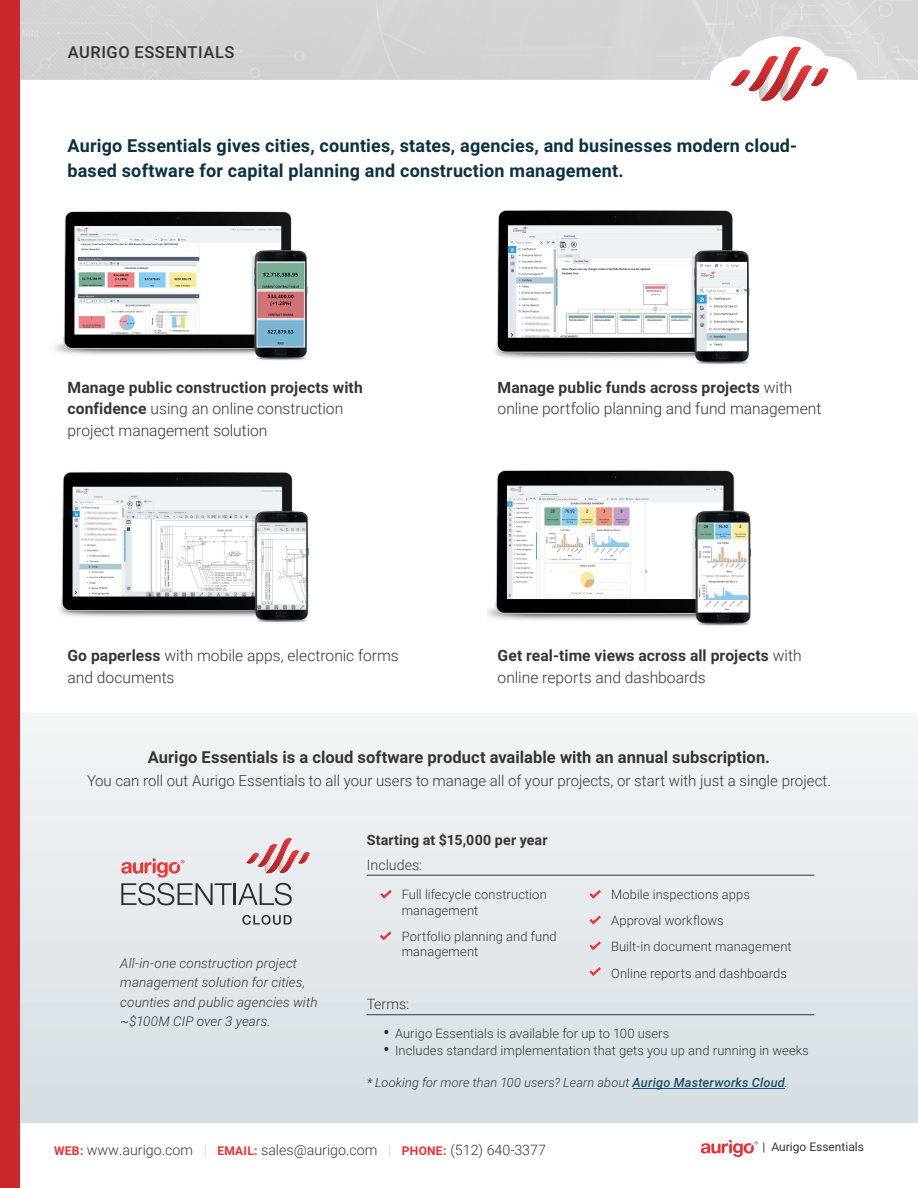
<style>
.page{position:relative;width:918px;height:1188px;background:#fff}
.page>*{position:absolute;margin:0;border:0;box-sizing:border-box;transform-origin:0 0}
.Product_Header{font:700 18px/24.8px "Roboto";letter-spacing:.01em;color:#0a3244}
.bullets{font:700 16.5px "Roboto";letter-spacing:.005em;color:#363536}
.Small_Top_Header{font:500 16.5px "Roboto";letter-spacing:.035em;color:#363536}
.bullets-2{font:300 15.6px/21.3px "Roboto";color:#363536}
.bullets-3{font:700 15.6px/20.5px "Roboto";letter-spacing:.01em;color:#363536}
.bullets-4{font:300 15px "Roboto";color:#363536}
.t1{font:300 14.25px "Roboto";color:#373837}
.bullets-5{font:700 14.25px "Roboto";letter-spacing:.01em;color:#363536}
.bullets-6{font:300 14.25px "Roboto";letter-spacing:.005em;color:#363536}
.bullets-7{font:italic 300 13.5px/19.5px "Roboto";letter-spacing:.01em;color:#363536}
.bullets-8{font:300 12.9px/15.5px "Roboto";letter-spacing:.005em;color:#363536}
.bullets-9{font:italic 300 12.75px "Roboto";letter-spacing:.01em;color:#363536}
.t2{font:12px "Roboto";color:#363536}
.s1{font-weight:300}
.s2{font-weight:700}
.s3{font-weight:700;font-size:16.5px;color:#0a3244}
.s4{font-weight:500;color:#185168}
.s5{font-weight:700;font-size:12px;color:#ee2e35}
.s6{color:#d1d2d4}
</style>
<div class="page">
<div style="left:0;top:714px;width:918px;height:409px;background:linear-gradient(to bottom,#f2f5f6,#d6dee3)"></div>
<svg style="left:701px;top:1140px;width:57px;height:17px"></svg>
<svg style="left:246px;top:838px;width:64px;height:36px;background:#e0b6b8"></svg>
<svg style="left:121px;top:858px;width:111px;height:47px;background:#cfc5c7"></svg>
<hr style="left:234px;top:883px;width:2px;height:22px;background:#2b2e2e">
<svg style="left:238px;top:883px;width:54px;height:22px"></svg>
<svg style="left:242px;top:915px;width:50px;height:10px"></svg>
<hr style="left:367px;top:875px;width:447px;height:1px;background:#363536">
<svg style="left:380px;top:890px;width:12px;height:9px"></svg>
<svg style="left:380px;top:931px;width:11px;height:9px"></svg>
<svg style="left:589px;top:890px;width:12px;height:9px"></svg>
<svg style="left:589px;top:916px;width:12px;height:8px"></svg>
<svg style="left:589px;top:941px;width:12px;height:9px"></svg>
<svg style="left:589px;top:967px;width:12px;height:9px"></svg>
<hr style="left:367px;top:1014px;width:447px;height:1px;background:#363536">
<hr style="left:633px;top:1088px;width:152px;height:1px;background:#185168">
<div style="left:0;top:0;width:918px;height:80px;background:#d2d4d6"></div>
<div style="left:0;top:0;width:20px;height:1188px;background:#c9272c"></div>
<div style="left:734px;top:36px;width:99px;height:81px;background:#fff;border-radius:50%"></div>
<div style="left:796px;top:56px;width:61px;height:45px;background:#fff;border-radius:50%"></div>
<div style="left:710px;top:56px;width:61px;height:45px;background:#fff;border-radius:50%"></div>
<svg style="left:731px;top:47px;width:98px;height:54px"></svg>
<img style="left:54px;top:211px;width:254px;height:149px">
<img style="left:59px;top:472px;width:250px;height:151px">
<img style="left:488px;top:470px;width:263px;height:156px">
<img style="left:494px;top:210px;width:256px;height:155px">
<p class="Small_Top_Header" style="left:68px;top:41px;width:168px">AURIGO ESSENTIALS</p>
<p class="Product_Header" style="left:68px;top:133px;width:731px">Aurigo Essentials gives cities, counties, states, agencies, and businesses modern cloud&shy;based software for capital planning and construction management.</p>
<p class="bullets-3" style="left:68px;top:377px;width:297px">Manage public construction projects with confidence <span class="s1">using an online construction</span></p>
<p class="bullets-2" style="left:68px;top:419px;width:201px">project management solution</p>
<p class="bullets-2" style="left:498px;top:376px;width:325px"><span class="s2">Manage public funds across projects</span> with online portfolio planning and fund management</p>
<p class="bullets-2" style="left:67px;top:645px;width:333px"><span class="s2">Go paperless</span> with mobile apps, electronic forms and documents</p>
<p class="bullets-3" style="left:498px;top:645px;width:305px;line-height:21.3px">Get real-time views across all projects <span class="s1">with online reports and dashboards</span></p>
<p class="bullets" style="left:148px;top:746px;width:624px">Aurigo Essentials is a cloud software product available with an annual subscription.</p>
<p class="bullets-4" style="left:87px;top:770px;width:745px">You can roll out Aurigo Essentials to all your users to manage all of your projects, or start with just a single project.</p>
<p class="bullets-7" style="left:120px;top:953px;width:199px">All-in-one construction project management solution for cities, counties and public agencies with ~$100M CIP over 3 years.</p>
<p class="bullets-5" style="left:367px;top:830px;width:182px">Starting at $15,000 per year</p>
<p class="bullets-6" style="left:367px;top:855px;width:57px">Includes:</p>
<p class="bullets-8" style="left:402px;top:886px;width:147px">Full lifecycle construction management</p>
<p class="bullets-8" style="left:402px;top:928px;width:157px">Portfolio planning and fund management</p>
<p class="bullets-8" style="left:611px;top:886px;width:140px">Mobile inspections apps</p>
<p class="bullets-8" style="left:611px;top:912px;width:114px">Approval workflows</p>
<p class="bullets-8" style="left:611px;top:939px;width:182px">Built-in document management</p>
<p class="bullets-8" style="left:611px;top:965px;width:178px">Online reports and dashboards</p>
<p class="bullets-6" style="left:367px;top:994px;width:44px">Terms:</p>
<p class="bullets-8" style="left:383px;top:1025px;width:287px"><span class="s3">•</span> Aurigo Essentials is available for up to 100 users</p>
<p class="bullets-8" style="left:383px;top:1042px;width:427px"><span class="s3">•</span> Includes standard implementation that gets you up and running in weeks</p>
<p class="bullets-9" style="left:367px;top:1074px;width:423px">* Looking for more than 100 users? Learn about <span class="s4">Aurigo Masterworks Cloud</span>.</p>
<p class="t1" style="left:54px;top:1140px;width:494px"><span class="s5">WEB:</span> www.aurigo.com <span class="s6">|</span> <span class="s5">EMAIL:</span> sales@aurigo.com <span class="s6">|</span> <span class="s5">PHONE:</span> (512) 640-3377</p>
<p class="t2" style="left:763px;top:1138px;width:103px">| Aurigo Essentials</p>
</div>
